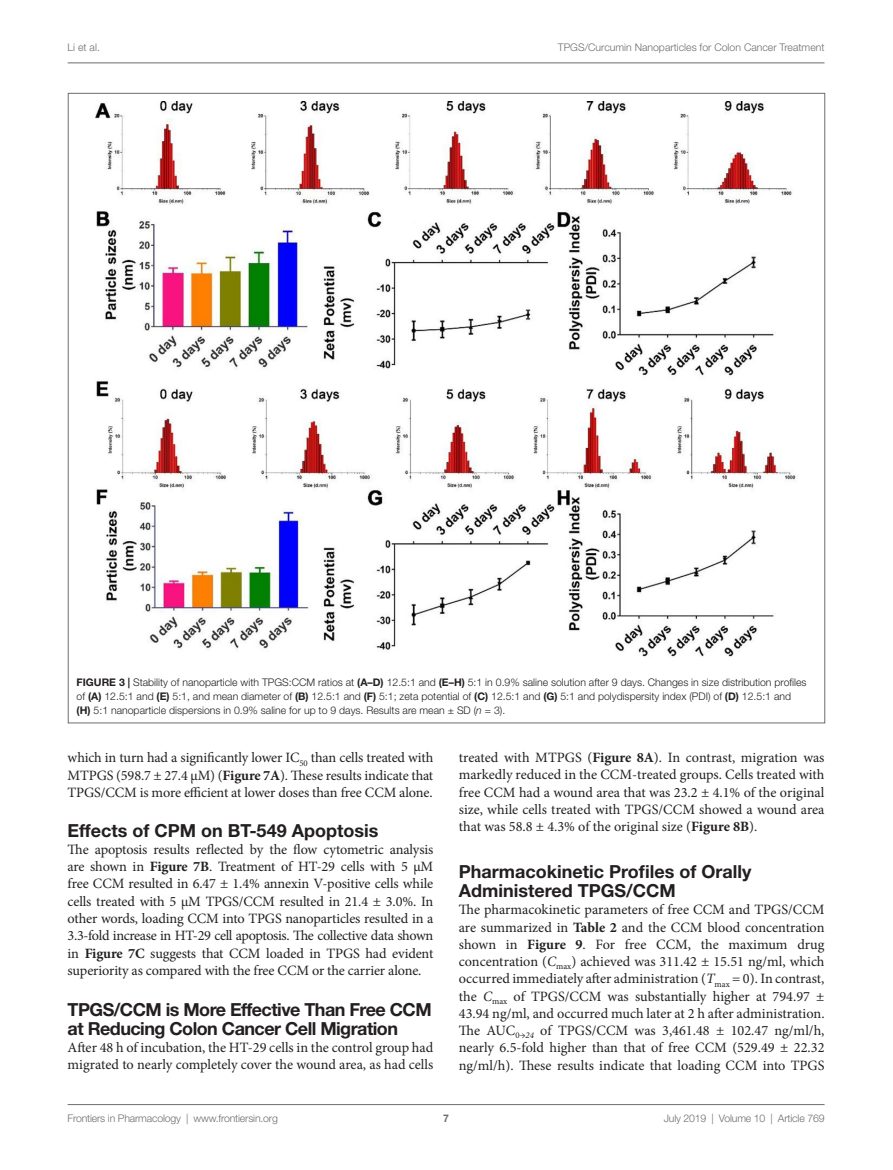
<style>
.page{position:relative;width:893px;height:1170px;background:#fff}
.page>*{position:absolute;margin:0;border:0;box-sizing:border-box;transform-origin:0 0}
._2{font:700 18px/18.8px "Helvetica Neue LT Std";color:#231f20}
._2-2{font:700 18px/18.8px "Helvetica Neue LT Std";letter-spacing:-.03em;color:#231f20}
.T1{font:14.25px/17.2px "Minion Pro";letter-spacing:-.005em;color:#231f20;text-align:justify}
.FC{font:300 10.5px/14.2px "Helvetica Neue LT Std";color:#231f20}
.t1{font:300 10.5px "Helvetica Neue LT Std";letter-spacing:-.015em;color:#6c6d70}
.t2{font:700 10.5px "Helvetica Neue LT Std";color:#6c6d70}
.s1{font-weight:700}
.s2{font-style:italic}
</style>
<div class="page">
<hr style="left:68px;top:63px;width:756px;height:1px;background:#6c6d70">
<hr style="left:68px;top:1104px;width:756px;height:1px;background:#6c6d70">
<img style="left:96px;top:102px;width:700px;height:555px">
<p class="t1" style="left:68px;top:41px;width:34px">Li et al.</p>
<p class="t1" style="left:558px;top:41px;width:268px">TPGS/Curcumin Nanoparticles for Colon Cancer Treatment</p>
<p class="FC" style="left:77px;top:674px;width:731px"><span class="s1">FIGURE 3 |</span> Stability of nanoparticle with TPGS:CCM ratios at <span class="s1">(A–D)</span> 12.5:1 and <span class="s1">(E–H)</span> 5:1 in 0.9% saline solution after 9 days. Changes in size distribution profiles of <span class="s1">(A)</span> 12.5:1 and <span class="s1">(E)</span> 5:1, and mean diameter of <span class="s1">(B)</span> 12.5:1 and <span class="s1">(F)</span> 5:1; zeta potential of <span class="s1">(C)</span> 12.5:1 and <span class="s1">(G)</span> 5:1 and polydispersity index (PDI) of <span class="s1">(D)</span> 12.5:1 and <span class="s1">(H)</span> 5:1 nanoparticle dispersions in 0.9% saline for up to 9 days. Results are mean ± SD (<span class="s2">n =</span> 3).</p>
<p class="T1" style="left:68px;top:749px;width:367px">which in turn had a significantly lower IC<sub>50</sub> than cells treated with MTPGS (598.7 ± 27.4 μM) (<span class="s1">Figure 7A</span>). These results indicate that TPGS/CCM is more efficient at lower doses than free CCM alone.</p>
<p class="_2" style="left:68px;top:820px;width:312px">Effects of CPM on BT-549 Apoptosis</p>
<p class="T1" style="left:68px;top:840px;width:367px">The apoptosis results reflected by the flow cytometric analysis are shown in <span class="s1">Figure 7B</span>. Treatment of HT-29 cells with 5 μM free CCM resulted in 6.47 ± 1.4% annexin V-positive cells while cells treated with 5 μM TPGS/CCM resulted in 21.4 ± 3.0%. In other words, loading CCM into TPGS nanoparticles resulted in a 3.3-fold increase in HT-29 cell apoptosis. The collective data shown in <span class="s1">Figure 7C</span> suggests that CCM loaded in TPGS had evident superiority as compared with the free CCM or the carrier alone.</p>
<p class="_2-2" style="left:68px;top:999px;width:365px">TPGS/CCM is More Effective Than Free CCM at Reducing Colon Cancer Cell Migration</p>
<p class="T1" style="left:68px;top:1038px;width:367px">After 48 h of incubation, the HT-29 cells in the control group had migrated to nearly completely cover the wound area, as had cells</p>
<p class="T1" style="left:459px;top:748px;width:367px">treated with MTPGS (<span class="s1">Figure 8A</span>). In contrast, migration was markedly reduced in the CCM-treated groups. Cells treated with free CCM had a wound area that was 23.2 ± 4.1% of the original size, while cells treated with TPGS/CCM showed a wound area that was 58.8 ± 4.3% of the original size (<span class="s1">Figure 8B</span>).</p>
<p class="_2" style="left:459px;top:862px;width:294px">Pharmacokinetic Profiles of Orally<br>Administered TPGS/CCM</p>
<p class="T1" style="left:459px;top:901px;width:367px">The pharmacokinetic parameters of free CCM and TPGS/CCM are summarized in <span class="s1">Table 2</span> and the CCM blood concentration shown in <span class="s1">Figure 9</span>. For free CCM, the maximum drug concentration (<span class="s2">C</span><sub>max</sub>) achieved was 311.42 ± 15.51 ng/ml, which occurred immediately after administration (<span class="s2">T</span><sub>max</sub> = 0). In contrast, the <span class="s2">C</span><sub>max</sub> of TPGS/CCM was substantially higher at 794.97 ± 43.94 ng/ml, and occurred much later at 2 h after administration.<br>The AUC<sub>0→</sub><sub>24</sub> of TPGS/CCM was 3,461.48 ± 102.47 ng/ml/h, nearly 6.5-fold higher than that of free CCM (529.49 ± 22.32 ng/ml/h). These results indicate that loading CCM into TPGS</p>
<p class="t1" style="left:68px;top:1111px;width:212px">Frontiers in Pharmacology | www.frontiersin.org</p>
<p class="t2" style="left:443px;top:1111px;width:7px">7</p>
<p class="t1" style="left:664px;top:1111px;width:162px">July 2019 | Volume 10 | Article 769</p>
</div>
